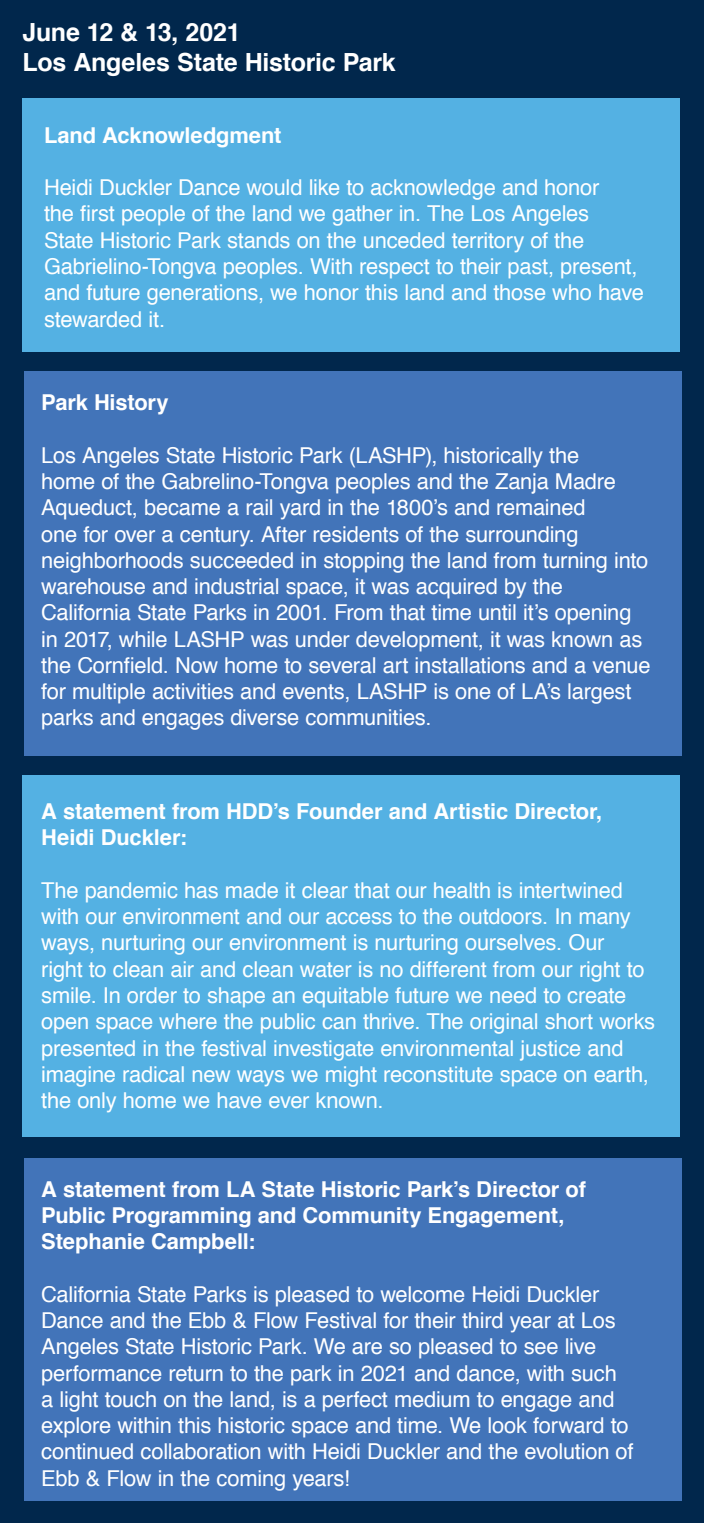
<style>
.page{position:relative;width:704px;height:1523px;background:#fff}
.page>*{position:absolute;margin:0;border:0;box-sizing:border-box;transform-origin:0 0}
.t1{font:700 25px/30px "Helvetica";letter-spacing:-.01em;color:#fff}
.t2{font:21.88px/26.2px "Helvetica";letter-spacing:-.01em;color:#fff}
.t3{font:700 21.88px/26.2px "Helvetica";letter-spacing:-.01em;color:#fff}
</style>
<div class="page">
<div style="left:0;top:0;width:703px;height:1522px;background:#01274c"></div>
<div style="left:22px;top:99px;width:657px;height:253px;background:#54b1e3"></div>
<div style="left:24px;top:371px;width:657px;height:385px;background:#4274b9"></div>
<div style="left:24px;top:1158px;width:657px;height:342px;background:#4274b9"></div>
<div style="left:22px;top:775px;width:657px;height:362px;background:#54b1e3"></div>
<p class="t1" style="left:22px;top:18px;width:374px">June 12 &amp; 13, 2021<br>Los Angeles State Historic Park</p>
<p class="t3" style="left:44px;top:122px;width:239px">Land Acknowledgment</p>
<p class="t2" style="left:44px;top:175px;width:601px">Heidi Duckler Dance would like to acknowledge and honor<br>the first people of the land we gather in. The Los Angeles State Historic Park stands on the unceded territory of the Gabrielino-Tongva peoples. With respect to their past, present, and future generations, we honor this land and those who have stewarded it.</p>
<p class="t3" style="left:41px;top:390px;width:129px">Park History</p>
<p class="t2" style="left:41px;top:443px;width:610px">Los Angeles State Historic Park (LASHP), historically the<br>home of the Gabrelino-Tongva peoples and the Zanja Madre Aqueduct, became a rail yard in the 1800’s and remained<br>one for over a century. After residents of the surrounding neighborhoods succeeded in stopping the land from turning into warehouse and industrial space, it was acquired by the California State Parks in 2001. From that time until it’s opening in 2017, while LASHP was under development, it was known as the Cornfield. Now home to several art installations and a venue for multiple activities and events, LASHP is one of LA’s largest parks and engages diverse communities.</p>
<p class="t3" style="left:41px;top:798px;width:562px">A statement from HDD’s Founder and Artistic Director,<br>Heidi Duckler:</p>
<p class="t2" style="left:41px;top:878px;width:615px">The pandemic has made it clear that our health is intertwined with our environment and our access to the outdoors. In many ways, nurturing our environment is nurturing ourselves. Our<br>right to clean air and clean water is no different from our right to smile. In order to shape an equitable future we need to create open space where the public can thrive. The original short works presented in the festival investigate environmental justice and imagine radical new ways we might reconstitute space on earth, the only home we have ever known.</p>
<p class="t3" style="left:41px;top:1176px;width:546px">A statement from LA State Historic Park’s Director of<br>Public Programming and Community Engagement,<br>Stephanie Campbell:</p>
<p class="t2" style="left:41px;top:1281px;width:593px">California State Parks is pleased to welcome Heidi Duckler Dance and the Ebb &amp; Flow Festival for their third year at Los Angeles State Historic Park. We are so pleased to see live performance return to the park in 2021 and dance, with such a light touch on the land, is a perfect medium to engage and explore within this historic space and time. We look forward to continued collaboration with Heidi Duckler and the evolution of Ebb &amp; Flow in the coming years!</p>
</div>
